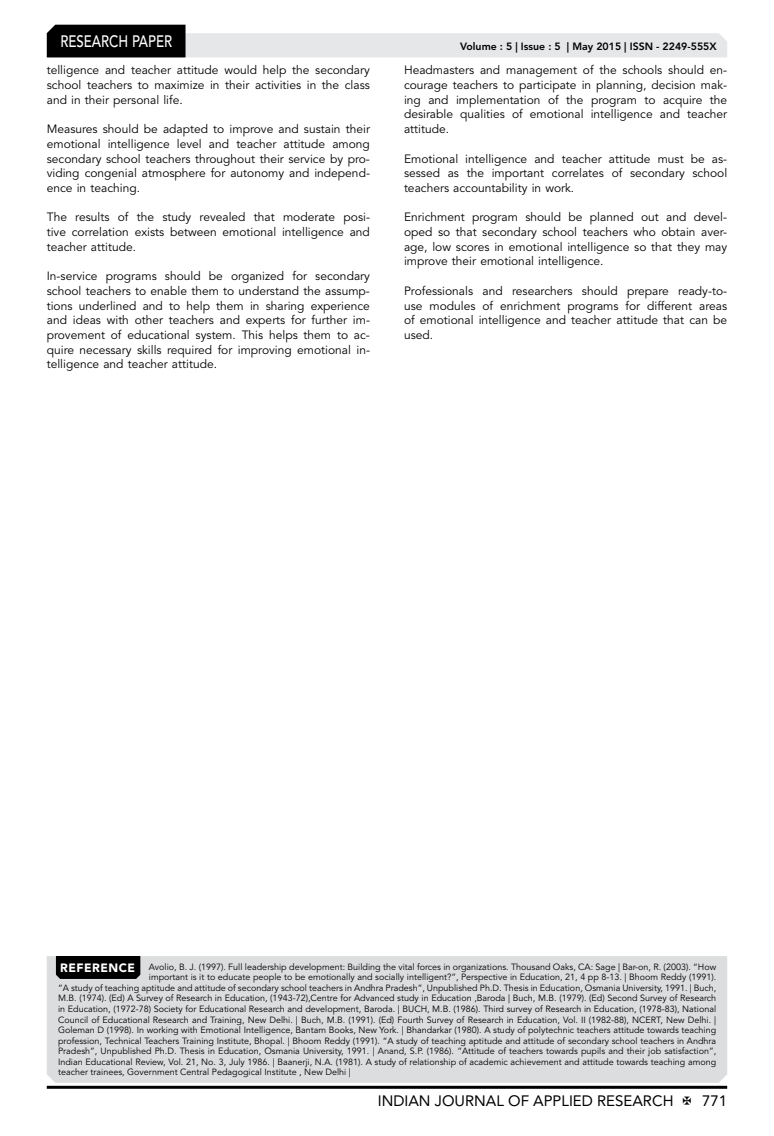
<style>
.page{position:relative;width:774px;height:1136px;background:#fff}
.page>*{position:absolute;margin:0;border:0;box-sizing:border-box;transform-origin:0 0}
.t1{font:500 16.5px "Avenir LT Std";color:#fff;scale:.8 1}
.t2{font:15px "Avenir LT Std";color:#000}
.t3{font:12px/14.7px "Avenir LT Std";color:#000;text-align:justify}
.t4{font:800 10.5px "Avenir LT Std";color:#000}
.t5{font:9px "Avenir LT Std";color:#000}
.s1{font-weight:900;font-size:12px;color:#fff}
</style>
<div class="page">
<hr style="left:47px;top:1085px;width:680px;height:3px;background:#000">
<svg style="left:47px;top:25px;width:680px;height:32px"></svg>
<div style="left:47px;top:956px;width:680px;height:126px;background:#dcddde"></div>
<div style="left:56px;top:956px;width:84px;height:22px;background:#000"></div>
<h1 class="t1" style="left:60px;top:32px;width:139px">RESEARCH PAPER</h1>
<h3 class="t3" style="left:47px;top:63px;width:325px">telligence and teacher attitude would help the secondary school teachers to maximize in their activities in the class and in their personal life.</h3>
<p class="t3" style="left:47px;top:122px;width:325px">Measures should be adapted to improve and sustain their emotional intelligence level and teacher attitude among secondary school teachers throughout their service by pro&shy;viding congenial atmosphere for autonomy and independ&shy;ence in teaching.</p>
<h3 class="t3" style="left:47px;top:210px;width:325px">The results of the study revealed that moderate posi&shy;tive correlation exists between emotional intelligence and teacher attitude.</h3>
<p class="t3" style="left:47px;top:269px;width:325px">In-service programs should be organized for secondary school teachers to enable them to understand the assump&shy;tions underlined and to help them in sharing experience and ideas with other teachers and experts for further im&shy;provement of educational system. This helps them to ac&shy;quire necessary skills required for improving emotional in&shy;telligence and teacher attitude.</p>
<p class="t4" style="left:460px;top:41px;width:258px">Volume : 5 | Issue : 5 | May 2015 | ISSN - 2249-555X</p>
<p class="t3" style="left:404px;top:63px;width:325px">Headmasters and management of the schools should en&shy;courage teachers to participate in planning, decision mak&shy;ing and implementation of the program to acquire the desirable qualities of emotional intelligence and teacher attitude.</p>
<h3 class="t3" style="left:404px;top:151px;width:325px">Emotional intelligence and teacher attitude must be as&shy;sessed as the important correlates of secondary school teachers accountability in work.</h3>
<h3 class="t3" style="left:404px;top:210px;width:325px">Enrichment program should be planned out and devel&shy;oped so that secondary school teachers who obtain aver&shy;age, low scores in emotional intelligence so that they may improve their emotional intelligence.</h3>
<h3 class="t3" style="left:404px;top:284px;width:325px">Professionals and researchers should prepare ready-to&shy;use modules of enrichment programs for different areas of emotional intelligence and teacher attitude that can be used.</h3>
<p class="t5" style="left:60px;top:961px;width:657px"><span class="s1">REFERENCE</span> Avolio, B. J. (1997). Full leadership development: Building the vital forces in organizations. Thousand Oaks, CA: Sage | Bar-on, R. (2003). “How</p>
<p class="t5" style="left:149px;top:972px;width:569px">important is it to educate people to be emotionally and socially intelligent?”, Perspective in Education, 21, 4 pp 8-13. | Bhoom Reddy (1991).</p>
<p class="t5" style="left:58px;top:982px;width:660px">“A study of teaching aptitude and attitude of secondary school teachers in Andhra Pradesh”, Unpublished Ph.D. Thesis in Education, Osmania University, 1991. | Buch,</p>
<p class="t5" style="left:58px;top:993px;width:660px">M.B. (1974). (Ed) A Survey of Research in Education, (1943-72),Centre for Advanced study in Education ,Baroda | Buch, M.B. (1979). (Ed) Second Survey of Research</p>
<p class="t5" style="left:58px;top:1003px;width:660px">in Education, (1972-78) Society for Educational Research and development, Baroda. | BUCH, M.B. (1986). Third survey of Research in Education, (1978-83), National</p>
<p class="t5" style="left:58px;top:1014px;width:660px">Council of Educational Research and Training, New Delhi. | Buch, M.B. (1991). (Ed) Fourth Survey of Research in Education, Vol. II (1982-88), NCERT, New Delhi. |</p>
<p class="t5" style="left:58px;top:1024px;width:660px">Goleman D (1998). In working with Emotional Intelligence, Bantam Books, New York. | Bhandarkar (1980). A study of polytechnic teachers attitude towards teaching</p>
<p class="t5" style="left:58px;top:1035px;width:660px">profession, Technical Teachers Training Institute, Bhopal. | Bhoom Reddy (1991). “A study of teaching aptitude and attitude of secondary school teachers in Andhra</p>
<p class="t5" style="left:58px;top:1045px;width:660px">Pradesh”, Unpublished Ph.D. Thesis in Education, Osmania University, 1991. | Anand, S.P. (1986). “Attitude of teachers towards pupils and their job satisfaction”,</p>
<p class="t5" style="left:58px;top:1056px;width:660px">Indian Educational Review, Vol. 21, No. 3, July 1986. | Baanerji, N.A. (1981). A study of relationship of academic achievement and attitude towards teaching among</p>
<p class="t5" style="left:58px;top:1066px;width:294px">teacher trainees, Government Central Pedagogical Institute , New Delhi |</p>
<h2 class="t2" style="left:378px;top:1091px;width:297px">INDIAN JOURNAL OF APPLIED RESEARCH</h2>
<h2 class="t2" style="left:702px;top:1091px;width:27px">771</h2>
</div>
